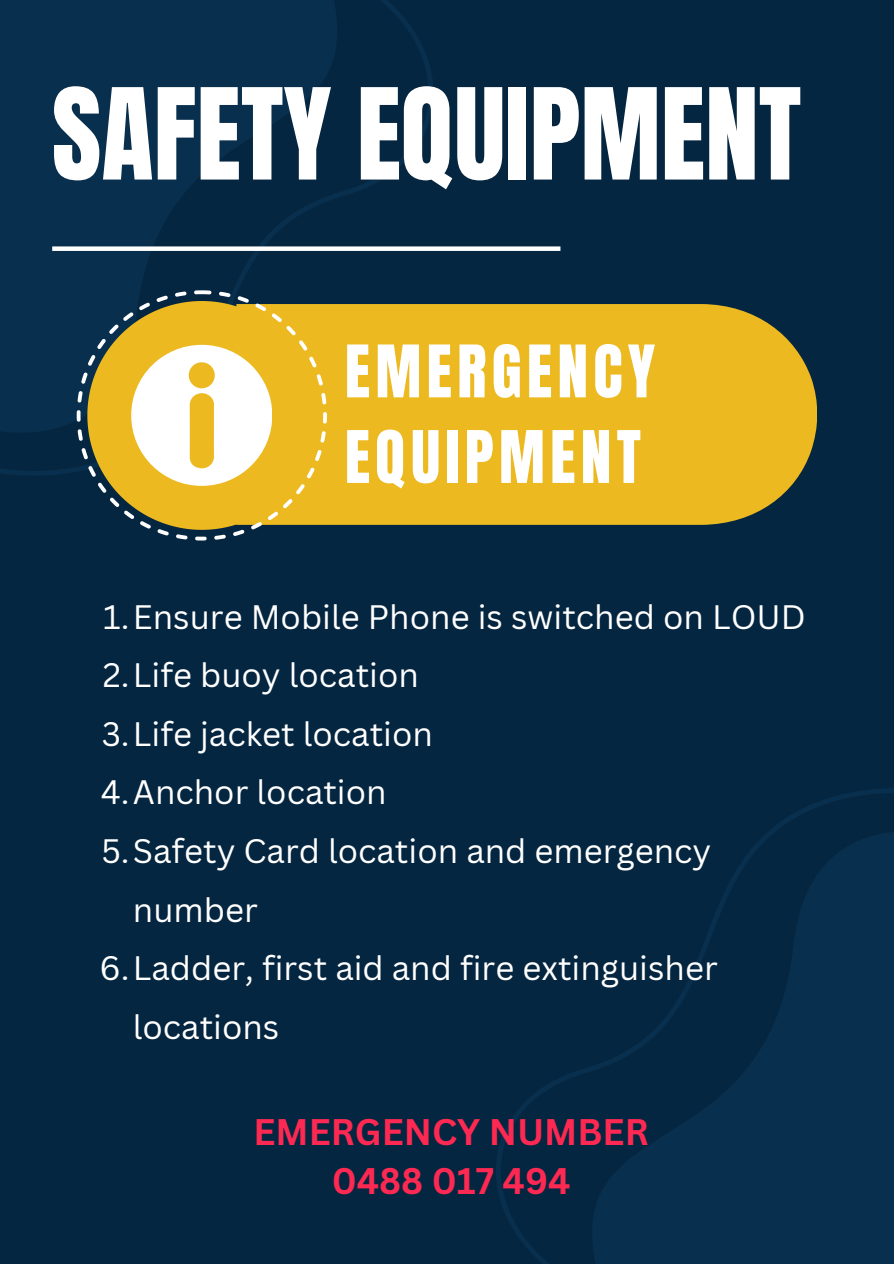
<style>
.page{position:relative;width:894px;height:1264px;background:#fff}
.page>*{position:absolute;margin:0;border:0;box-sizing:border-box;transform-origin:0 0}
.t1{font:107.55px "Anton";color:#fff}
.t2{font:61.5px/85.5px "Anton";letter-spacing:.085em;color:#fff}
.t3{font:700 36px/49.5px "Canva Sans";color:#fe2952;text-align:center}
.t4{font:33px/58.5px "Canva Sans";color:#fff}
</style>
<div class="page">
<div style="left:0;top:0;width:893px;height:1263px;background:#052640"></div>
<svg style="left:0;top:0;width:433px;height:475px;fill:#082f4d"></svg>
<div style="left:52px;top:246px;width:508px;height:5px;background:#fff"></div>
<svg style="left:496px;top:789px;width:397px;height:474px"></svg>
<div style="left:326px;top:304px;width:490px;height:221px;background:#ecb920"></div>
<svg style="left:77px;top:290px;width:249px;height:250px;fill:#ecb920"></svg>
<svg style="left:131px;top:345px;width:141px;height:140px;background:#f8e8b6"></svg>
<p class="t1" style="left:52px;top:57px;width:750px">SAFETY EQUIPMENT</p>
<h1 class="t2" style="left:345px;top:330px;width:312px">EMERGENCY<br>EQUIPMENT</h1>
<p class="t4" style="left:103px;top:586px;width:704px">1.Ensure Mobile Phone is switched on LOUD</p>
<p class="t4" style="left:103px;top:645px;width:317px">2.Life buoy location</p>
<p class="t4" style="left:102px;top:703px;width:332px">3.Life jacket location</p>
<h2 class="t4" style="left:101px;top:762px;width:287px">4.Anchor location</h2>
<p class="t4" style="left:133px;top:820px;width:580px;text-indent:-31px">5.Safety Card location and emergency number</p>
<p class="t4" style="left:133px;top:938px;width:586px;text-indent:-33px">6.Ladder, first aid and fire extinguisher locations</p>
<p class="t3" style="left:253px;top:1105px;width:396px">EMERGENCY NUMBER<br>0488 017 494</p>
</div>
